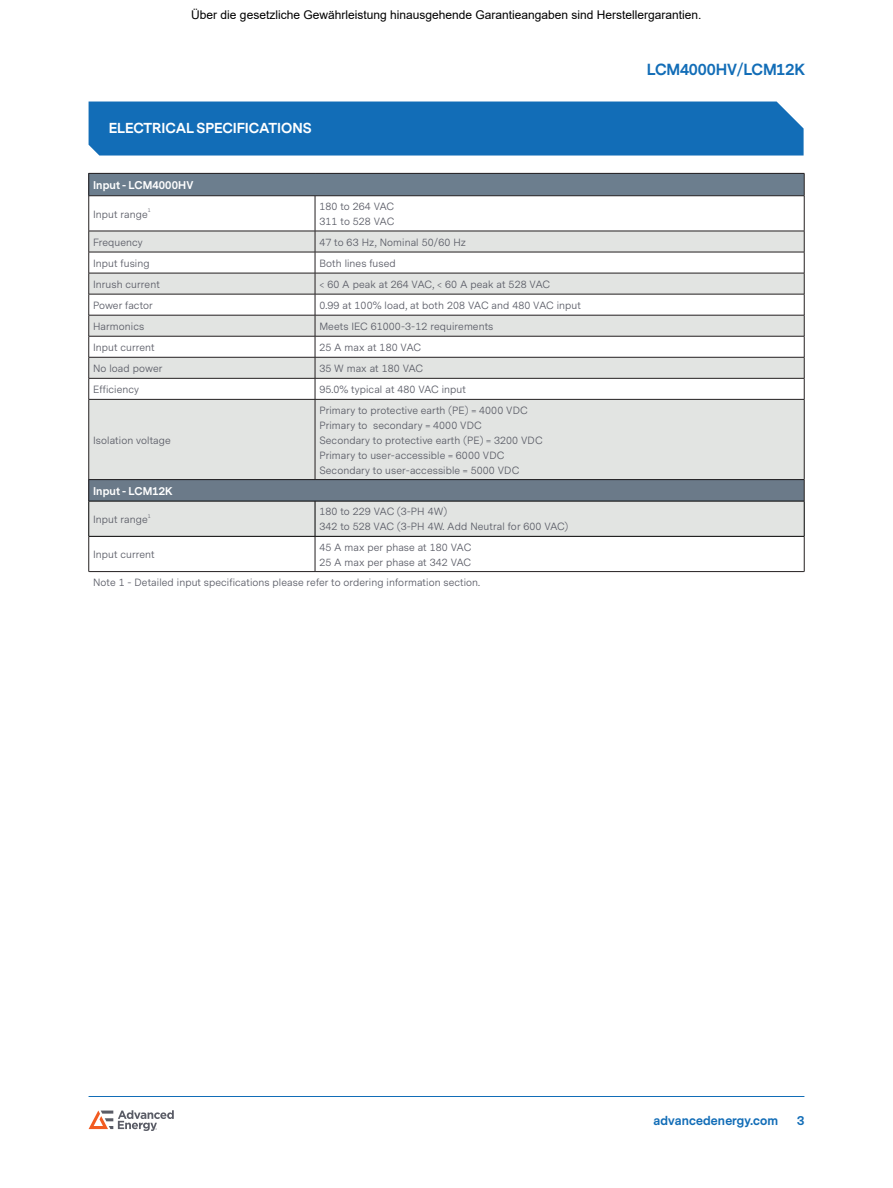
<style>
.page{position:relative;width:893px;height:1188px;background:#fff}
.page>*{position:absolute;margin:0;border:0;box-sizing:border-box;transform-origin:0 0}
.t1{font:700 15px "Messina Sans";letter-spacing:-.01em;color:#126db7}
.t2{font:700 13.5px "Messina Sans";color:#fff}
.t3{font:12px "Arial";color:#000}
.t4{font:700 12px "Messina Sans";letter-spacing:.01em;color:#126db7}
.t5{font:10.5px/15px "Messina Sans";letter-spacing:.01em;color:#5a5c66}
.t6{font:700 10.5px "Messina Sans";letter-spacing:.01em;color:#fff}
.t7{font:5.25px "Messina Sans";color:#5a5c66}
</style>
<div class="page">
<hr style="left:89px;top:1096px;width:715px;height:1px;background:#126db7">
<svg style="left:89px;top:1110px;width:85px;height:21px"></svg>
<div style="left:89px;top:102px;width:715px;height:54px;background:#126db7"></div>
<div style="left:89px;top:173px;width:715px;height:23px;background:#6c7e8e"></div>
<svg style="left:89px;top:196px;width:715px;height:377px"></svg>
<svg style="left:89px;top:232px;width:715px;height:304px;fill:#e2e4e2"></svg>
<div style="left:89px;top:480px;width:715px;height:21px;background:#6b7a89"></div>
<svg style="left:804px;top:174px;width:1px;height:22px"></svg>
<hr style="left:89px;top:173px;width:226px;height:1px;background:#231f20">
<svg style="left:88px;top:174px;width:1px;height:22px"></svg>
<hr style="left:315px;top:173px;width:489px;height:1px;background:#231f20">
<hr style="left:89px;top:195px;width:226px;height:1px;background:#231f20">
<hr style="left:315px;top:195px;width:489px;height:1px;background:#231f20">
<hr style="left:89px;top:479px;width:226px;height:1px;background:#231f20">
<hr style="left:315px;top:479px;width:489px;height:1px;background:#231f20">
<hr style="left:89px;top:571px;width:226px;height:1px;background:#231f20">
<hr style="left:315px;top:571px;width:489px;height:1px;background:#231f20">
<hr style="left:315px;top:501px;width:1px;height:35px;background:#000">
<hr style="left:89px;top:501px;width:226px;height:1px;background:#000">
<hr style="left:88px;top:501px;width:1px;height:35px;background:#000">
<hr style="left:315px;top:501px;width:489px;height:1px;background:#000">
<hr style="left:804px;top:501px;width:1px;height:35px;background:#000">
<hr style="left:89px;top:536px;width:226px;height:1px;background:#000">
<hr style="left:315px;top:536px;width:489px;height:1px;background:#000">
<hr style="left:88px;top:196px;width:1px;height:35px;background:#231f20">
<hr style="left:315px;top:196px;width:1px;height:35px;background:#231f20">
<hr style="left:804px;top:196px;width:1px;height:35px;background:#231f20">
<hr style="left:89px;top:231px;width:226px;height:1px;background:#231f20">
<hr style="left:315px;top:231px;width:489px;height:1px;background:#231f20">
<hr style="left:89px;top:252px;width:226px;height:1px;background:#231f20">
<hr style="left:315px;top:252px;width:489px;height:1px;background:#231f20">
<hr style="left:89px;top:273px;width:226px;height:1px;background:#231f20">
<hr style="left:315px;top:273px;width:489px;height:1px;background:#231f20">
<hr style="left:89px;top:294px;width:226px;height:1px;background:#231f20">
<hr style="left:315px;top:294px;width:489px;height:1px;background:#231f20">
<hr style="left:89px;top:315px;width:226px;height:1px;background:#231f20">
<hr style="left:315px;top:315px;width:489px;height:1px;background:#231f20">
<hr style="left:89px;top:336px;width:226px;height:1px;background:#231f20">
<hr style="left:315px;top:336px;width:489px;height:1px;background:#231f20">
<hr style="left:89px;top:357px;width:226px;height:1px;background:#231f20">
<hr style="left:315px;top:357px;width:489px;height:1px;background:#231f20">
<hr style="left:89px;top:378px;width:226px;height:1px;background:#231f20">
<svg style="left:88px;top:231px;width:1px;height:168px"></svg>
<hr style="left:315px;top:378px;width:489px;height:1px;background:#231f20">
<hr style="left:89px;top:399px;width:226px;height:1px;background:#231f20">
<hr style="left:88px;top:400px;width:1px;height:79px;background:#231f20">
<hr style="left:315px;top:399px;width:489px;height:1px;background:#231f20">
<svg style="left:88px;top:480px;width:1px;height:21px"></svg>
<hr style="left:88px;top:537px;width:1px;height:34px;background:#231f20">
<svg style="left:315px;top:231px;width:1px;height:168px"></svg>
<svg style="left:804px;top:231px;width:1px;height:168px"></svg>
<hr style="left:315px;top:400px;width:1px;height:79px;background:#231f20">
<hr style="left:804px;top:400px;width:1px;height:79px;background:#231f20">
<svg style="left:804px;top:480px;width:1px;height:21px"></svg>
<hr style="left:315px;top:537px;width:1px;height:34px;background:#231f20">
<hr style="left:804px;top:537px;width:1px;height:34px;background:#231f20">
<p class="t3" style="left:191px;top:6px;width:512px">Über die gesetzliche Gewährleistung hinausgehende Garantieangaben sind Herstellergarantien.</p>
<p class="t2" style="left:109px;top:119px;width:204px">ELECTRICAL SPECIFICATIONS</p>
<p class="t6" style="left:93px;top:178px;width:102px">Input - LCM4000HV</p>
<p class="t5" style="left:93px;top:207px;width:56px">Input range</p>
<p class="t7" style="left:148px;top:207px;width:4px">1</p>
<p class="t5" style="left:319px;top:199px;width:77px">180 to 264 VAC<br>311 to 528 VAC</p>
<p class="t5" style="left:93px;top:235px;width:51px">Frequency</p>
<p class="t5" style="left:319px;top:235px;width:148px">47 to 63 Hz, Nominal 50/60 Hz</p>
<p class="t5" style="left:93px;top:256px;width:58px">Input fusing</p>
<p class="t5" style="left:319px;top:256px;width:78px">Both lines fused</p>
<p class="t5" style="left:93px;top:277px;width:68px">Inrush current</p>
<p class="t5" style="left:319px;top:277px;width:232px">&lt; 60 A peak at 264 VAC, &lt; 60 A peak at 528 VAC</p>
<p class="t5" style="left:93px;top:298px;width:61px">Power factor</p>
<p class="t5" style="left:319px;top:298px;width:263px">0.99 at 100% load, at both 208 VAC and 480 VAC input</p>
<p class="t5" style="left:93px;top:319px;width:53px">Harmonics</p>
<p class="t5" style="left:319px;top:319px;width:176px">Meets IEC 61000-3-12 requirements</p>
<p class="t5" style="left:93px;top:340px;width:63px">Input current</p>
<p class="t5" style="left:319px;top:340px;width:103px">25 A max at 180 VAC</p>
<p class="t5" style="left:93px;top:361px;width:71px">No load power</p>
<p class="t5" style="left:319px;top:361px;width:105px">35 W max at 180 VAC</p>
<p class="t5" style="left:93px;top:382px;width:48px">Efficiency</p>
<p class="t5" style="left:319px;top:382px;width:148px">95.0% typical at 480 VAC input</p>
<p class="t5" style="left:93px;top:433px;width:79px">Isolation voltage</p>
<p class="t5" style="left:319px;top:403px;width:225px">Primary to protective earth (PE) = 4000 VDC Primary to secondary = 4000 VDC<br>Secondary to protective earth (PE) = 3200 VDC Primary to user-accessible = 6000 VDC Secondary to user-accessible = 5000 VDC</p>
<p class="t6" style="left:93px;top:484px;width:81px">Input - LCM12K</p>
<p class="t5" style="left:93px;top:512px;width:56px">Input range</p>
<p class="t7" style="left:148px;top:513px;width:4px">1</p>
<p class="t5" style="left:319px;top:505px;width:250px">180 to 229 VAC (3-PH 4W)<br>342 to 528 VAC (3-PH 4W. Add Neutral for 600 VAC)</p>
<p class="t5" style="left:93px;top:547px;width:63px">Input current</p>
<p class="t5" style="left:319px;top:540px;width:153px">45 A max per phase at 180 VAC<br>25 A max per phase at 342 VAC</p>
<p class="t5" style="left:93px;top:575px;width:389px">Note 1 - Detailed input specifications please refer to ordering information section.</p>
<h1 class="t1" style="left:647px;top:59px;width:160px">LCM4000HV/LCM12K</h1>
<p class="t4" style="left:653px;top:1113px;width:126px">advancedenergy.com</p>
<p class="t4" style="left:797px;top:1113px;width:9px">3</p>
</div>
